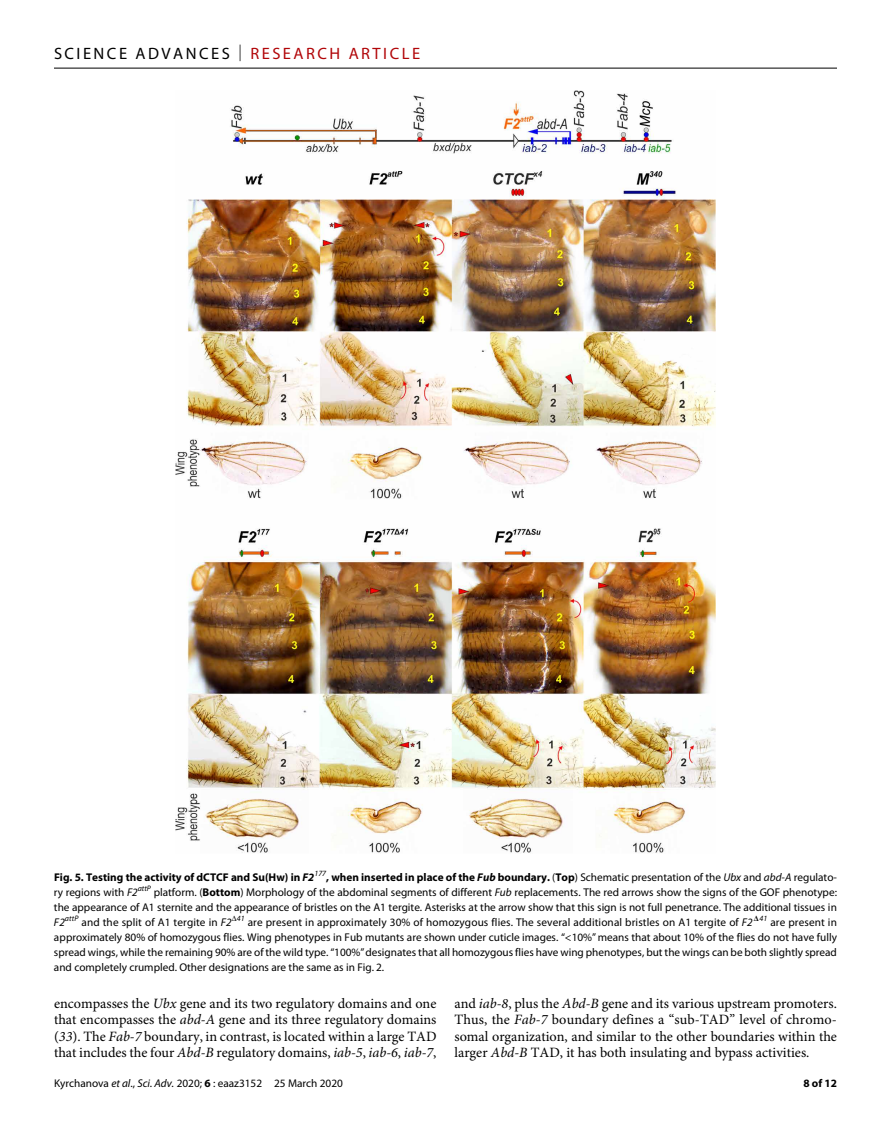
<style>
.page{position:relative;width:891px;height:1134px;background:#fff}
.page>*{position:absolute;margin:0;border:0;box-sizing:border-box;transform-origin:0 0}
.t1{font:16.5px "Myriad Pro";letter-spacing:.15em;color:#000}
.t2{font:14.25px/16.5px "Minion Pro";color:#000;text-align:justify}
.t3{font:11.25px/15px "Myriad Pro";color:#000;text-align:justify}
.t4{font:700 11.25px "Myriad Pro";color:#000}
.s1{font-weight:300}
.s2{color:#b10508}
.s3{font-weight:700}
.s4{font-weight:700;font-style:italic}
.s5{font-style:italic}
</style>
<div class="page">
<hr style="left:54px;top:68px;width:783px;height:1px;background:#000">
<img style="left:175px;top:90px;width:541px;height:763px">
<h1 class="t1" style="left:54px;top:40px;width:368px">SCIENCE ADVANCES <span class="s1">|</span> <span class="s2">RESEARCH ARTICLE</span></h1>
<p class="t3" style="left:54px;top:870px;width:785px"><span class="s3">Fig. 5. Testing the activity of dCTCF and Su(Hw) in</span> <span class="s4">F2</span><sup>177</sup><span class="s3">, when inserted in place of the</span> <span class="s4">Fub</span> <span class="s3">boundary.</span> (<span class="s3">Top</span>) Schematic presentation of the <span class="s5">Ubx</span> and <span class="s5">abd-A</span> regulato&shy;ry regions with <span class="s5">F2</span><sup>attP</sup> platform. (<span class="s3">Bottom</span>) Morphology of the abdominal segments of different <span class="s5">Fub</span> replacements. The red arrows show the signs of the GOF phenotype: the appearance of A1 sternite and the appearance of bristles on the A1 tergite. Asterisks at the arrow show that this sign is not full penetrance. The additional tissues in <span class="s5">F2</span><sup>attP</sup> and the split of A1 tergite in <span class="s5">F2</span> <sup>41</sup> are present in approximately 30% of homozygous flies. The several additional bristles on A1 tergite of <span class="s5">F2</span> <sup>41</sup> are present in approximately 80% of homozygous flies. Wing phenotypes in Fub mutants are shown under cuticle images. “&lt;10%” means that about 10% of the flies do not have fully spread wings, while the remaining 90% are of the wild type. “100%” designates that all homozygous flies have wing phenotypes, but the wings can be both slightly spread and completely crumpled. Other designations are the same as in Fig. 2.</p>
<p class="t2" style="left:54px;top:996px;width:384px">encompasses the <span class="s5">Ubx</span> gene and its two regulatory domains and one that encompasses the <span class="s5">abd-A</span> gene and its three regulatory domains (<span class="s5">33</span>). The <span class="s5">Fab-7</span> boundary, in contrast, is located within a large TAD that includes the four <span class="s5">Abd-B</span> regulatory domains, <span class="s5">iab-5</span>, <span class="s5">iab-6</span>, <span class="s5">iab-7</span>,</p>
<p class="t2" style="left:454px;top:996px;width:384px">and <span class="s5">iab-8</span>, plus the <span class="s5">Abd-B</span> gene and its various upstream promoters.<br>Thus, the <span class="s5">Fab-7</span> boundary defines a “sub-TAD” level of chromo&shy;somal organization, and similar to the other boundaries within the larger <span class="s5">Abd-B</span> TAD, it has both insulating and bypass activities.</p>
<p class="t3" style="left:54px;top:1076px;width:290px">Kyrchanova <span class="s5">et al</span>., <span class="s5">Sci. Adv.</span> 2020; <span class="s3">6</span> : eaaz3152 25 March 2020</p>
<p class="t4" style="left:803px;top:1074px;width:35px">8 of 12</p>
</div>
